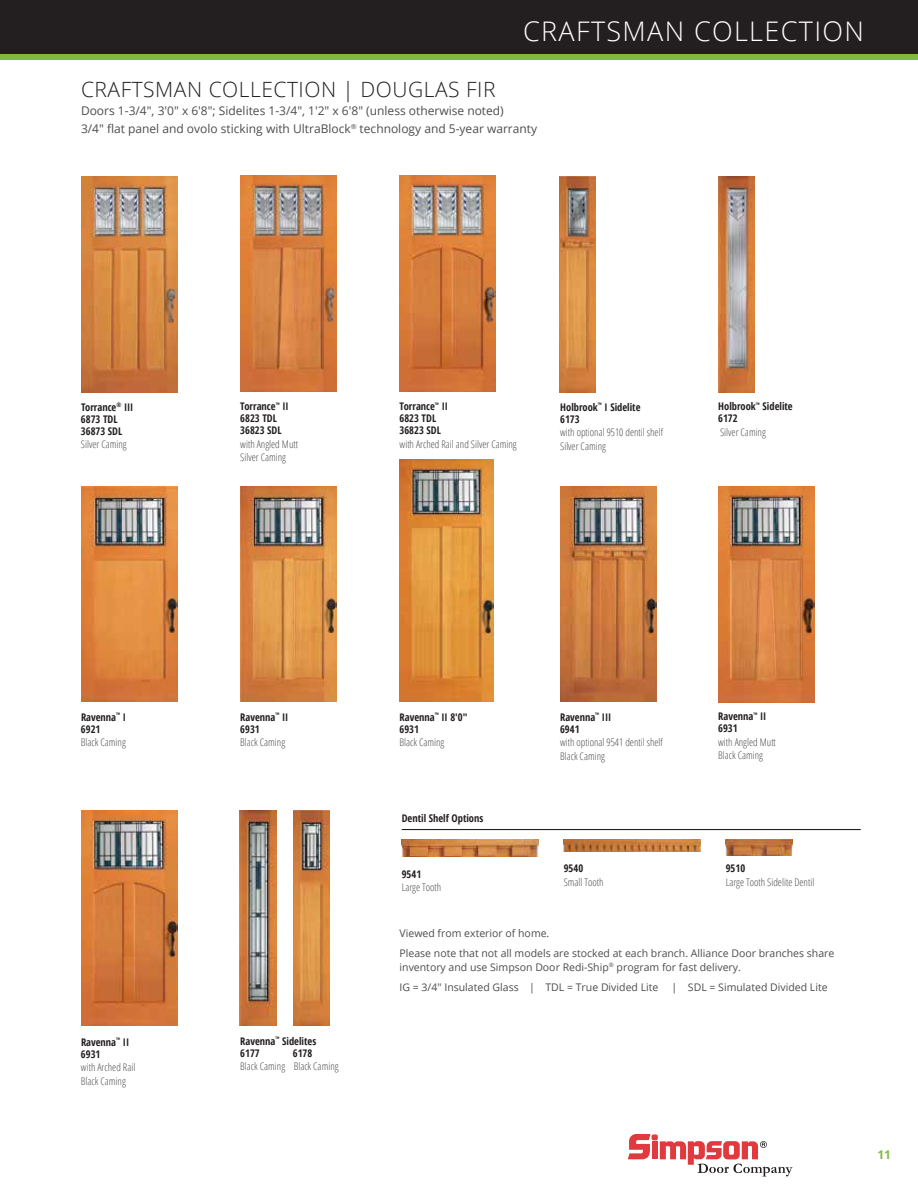
<style>
.page{position:relative;width:918px;height:1188px;background:#fff}
.page>*{position:absolute;margin:0;border:0;box-sizing:border-box;transform-origin:0 0}
.t1{font:300 27px "Open Sans";letter-spacing:.05em;color:#fff}
.t2{font:300 21px "Open Sans";letter-spacing:.025em;color:#231f20}
.t3{font:12px/18px "Open Sans";color:#4d4d4f}
.t4{font:700 12px "Open Sans";color:#7fbb42}
.t5{font:300 condensed 10.5px/13.5px "Open Sans";color:#4d4d4f}
.t6{font:700 condensed 10.5px/12px "Open Sans";color:#231f20}
.t7{font:10.5px/20.2px "Open Sans";color:#4d4d4f}
</style>
<div class="page">
<svg style="left:628px;top:1134px;width:164px;height:43px"></svg>
<div style="left:0;top:0;width:918px;height:54px;background:#231f20"></div>
<img style="left:81px;top:176px;width:96px;height:216px">
<img style="left:560px;top:176px;width:36px;height:216px">
<img style="left:718px;top:176px;width:37px;height:216px">
<img style="left:402px;top:839px;width:136px;height:17px">
<img style="left:726px;top:839px;width:67px;height:17px">
<img style="left:564px;top:839px;width:136px;height:12px">
<hr style="left:402px;top:829px;width:459px;height:1px;background:#231f20">
<img style="left:240px;top:176px;width:97px;height:216px">
<img style="left:400px;top:176px;width:96px;height:216px">
<img style="left:81px;top:486px;width:96px;height:216px">
<img style="left:240px;top:810px;width:36px;height:216px">
<img style="left:240px;top:486px;width:97px;height:216px">
<img style="left:294px;top:810px;width:36px;height:216px">
<img style="left:400px;top:459px;width:93px;height:243px">
<img style="left:718px;top:486px;width:96px;height:216px">
<img style="left:560px;top:486px;width:96px;height:216px">
<img style="left:81px;top:810px;width:96px;height:216px">
<div style="left:0;top:54px;width:918px;height:5px;background:#7fbb42"></div>
<h1 class="t1" style="left:523px;top:12px;width:342px">CRAFTSMAN COLLECTION</h1>
<h2 class="t2" style="left:81px;top:75px;width:416px">CRAFTSMAN COLLECTION | DOUGLAS FIR</h2>
<p class="t3" style="left:81px;top:101px;width:458px">Doors 1-3/4", 3'0" x 6'8"; Sidelites 1-3/4", 1'2" x 6'8" (unless otherwise noted)<br>3/4" flat panel and ovolo sticking with UltraBlock<sup>®</sup> technology and 5-year warranty</p>
<p class="t6" style="left:81px;top:401px;width:54px">Torrance<sup>®</sup> III<br>6873 TDL<br>36873 SDL</p>
<p class="t5" style="left:81px;top:438px;width:47px">Silver Caming</p>
<p class="t6" style="left:81px;top:711px;width:47px">Ravenna<sup>™</sup> I<br>6921</p>
<p class="t5" style="left:81px;top:735px;width:46px">Black Caming</p>
<p class="t6" style="left:81px;top:1036px;width:50px">Ravenna<sup>™</sup> II<br>6931</p>
<p class="t5" style="left:81px;top:1060px;width:56px">with Arched Rail<br>Black Caming</p>
<p class="t6" style="left:240px;top:400px;width:50px">Torrance<sup>™</sup> II<br>6823 TDL<br>36823 SDL</p>
<p class="t5" style="left:240px;top:437px;width:59px">with Angled Mutt<br>Silver Caming</p>
<p class="t6" style="left:400px;top:400px;width:50px">Torrance<sup>™</sup> II<br>6823 TDL<br>36823 SDL</p>
<p class="t5" style="left:400px;top:437px;width:119px">with Arched Rail and Silver Caming</p>
<p class="t6" style="left:560px;top:401px;width:82px">Holbrook<sup>™</sup> I Sidelite<br>6173</p>
<p class="t5" style="left:560px;top:426px;width:104px">with optional 9510 dentil shelf<br>Silver Caming</p>
<p class="t6" style="left:718px;top:400px;width:76px">Holbrook<sup>™</sup> Sidelite<br>6172</p>
<p class="t5" style="left:720px;top:425px;width:47px">Silver Caming</p>
<p class="t6" style="left:240px;top:711px;width:50px">Ravenna<sup>™</sup> II<br>6931</p>
<p class="t5" style="left:240px;top:735px;width:46px">Black Caming</p>
<p class="t6" style="left:240px;top:1035px;width:78px">Ravenna<sup>™</sup> Sidelites<br>6177</p>
<p class="t6" style="left:293px;top:1047px;width:21px">6178</p>
<p class="t5" style="left:240px;top:1059px;width:100px">Black Caming Black Caming</p>
<p class="t6" style="left:400px;top:711px;width:69px">Ravenna<sup>™</sup> II 8'0"<br>6931</p>
<p class="t5" style="left:400px;top:735px;width:46px">Black Caming</p>
<p class="t6" style="left:402px;top:812px;width:83px">Dentil Shelf Options</p>
<p class="t6" style="left:402px;top:868px;width:21px">9541</p>
<p class="t5" style="left:402px;top:881px;width:41px">Large Tooth</p>
<p class="t6" style="left:560px;top:711px;width:53px">Ravenna<sup>™</sup> III<br>6941</p>
<p class="t5" style="left:560px;top:735px;width:104px">with optional 9541 dentil shelf<br>Black Caming</p>
<p class="t6" style="left:564px;top:862px;width:21px">9540</p>
<p class="t5" style="left:564px;top:875px;width:41px">Small Tooth</p>
<p class="t6" style="left:718px;top:710px;width:50px">Ravenna<sup>™</sup> II<br>6931</p>
<p class="t5" style="left:718px;top:735px;width:59px">with Angled Mutt<br>Black Caming</p>
<p class="t6" style="left:726px;top:862px;width:21px">9510</p>
<p class="t5" style="left:726px;top:875px;width:90px">Large Tooth Sidelite Dentil</p>
<p class="t7" style="left:400px;top:923px;width:436px">Viewed from exterior of home.<br>Please note that not all models are stocked at each branch. Alliance Door branches share</p>
<p class="t7" style="left:400px;top:956px;width:343px">inventory and use Simpson Door Redi-Ship<sup>®</sup> program for fast delivery.<br>IG = 3/4" Insulated Glass | TDL = True Divided Lite</p>
<p class="t7" style="left:672px;top:977px;width:157px">| SDL = Simulated Divided Lite</p>
<p class="t4" style="left:877px;top:1146px;width:15px">11</p>
</div>
